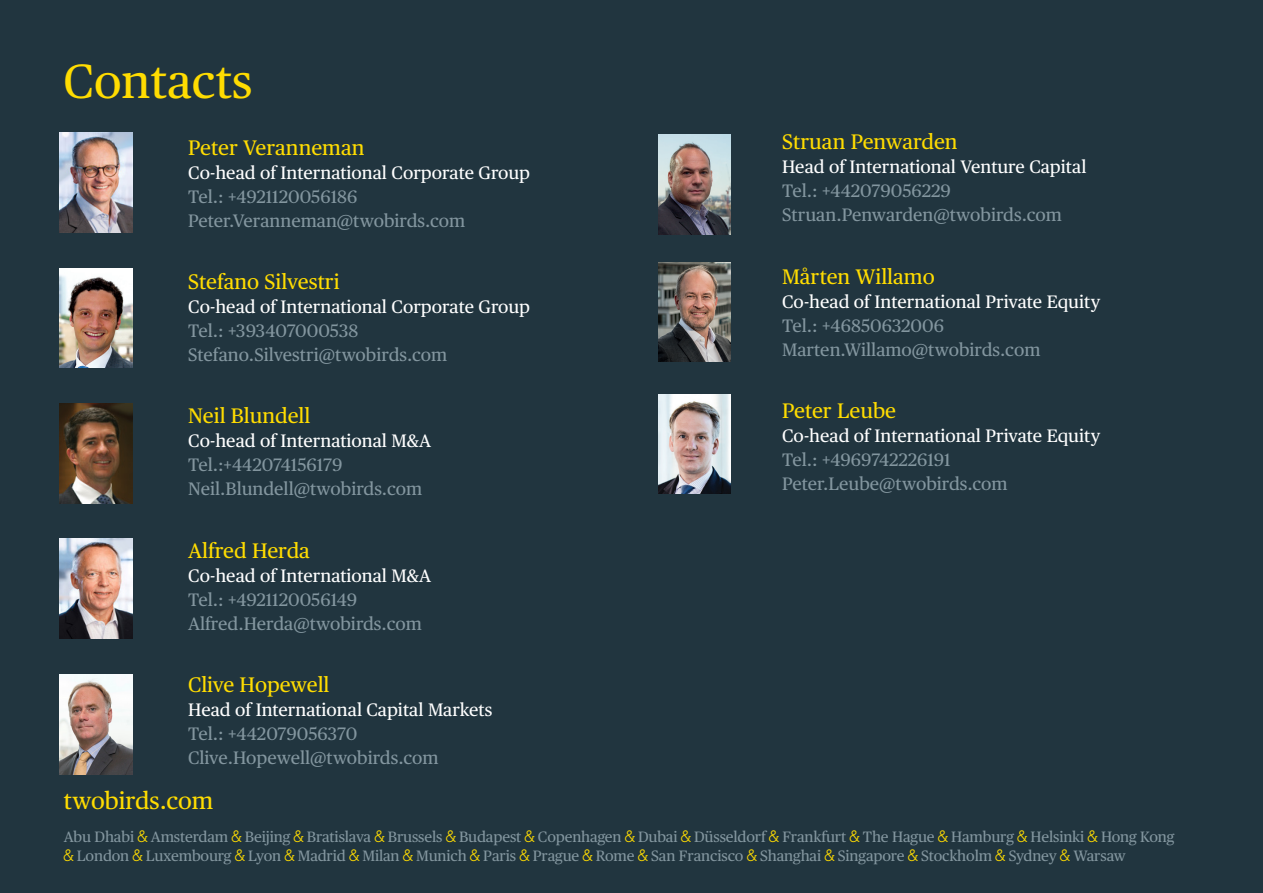
<style>
.page{position:relative;width:1263px;height:893px;background:#21353f}
.page>*{position:absolute;margin:0;border:0;box-sizing:border-box;transform-origin:0 0}
.Heading{font:48px "Publico Text";color:#ffdc01}
.t1{font:24px "Publico Text";color:#ffdc01}
.contact_country{font:21px "Publico Text";color:#ffdc01}
.contact_country-2{font:18px/24px "Publico Text";color:#83969f}
.Footer_-_Countries{font:15px/19.5px "Publico Text";letter-spacing:-.01em;color:#83969f}
.s1{color:#fff}
.s2{font-family:"Bird and Bird Ampersand";color:#ffdc01}
</style>
<div class="page">
<img style="left:59px;top:133px;width:73px;height:99px">
<img style="left:59px;top:404px;width:73px;height:99px">
<img style="left:59px;top:268px;width:73px;height:100px">
<img style="left:59px;top:675px;width:73px;height:99px">
<img style="left:658px;top:135px;width:73px;height:99px">
<img style="left:59px;top:539px;width:73px;height:100px">
<img style="left:658px;top:394px;width:73px;height:100px">
<img style="left:658px;top:262px;width:73px;height:100px">
<p class="Heading" style="left:63px;top:45px;width:191px">Contacts</p>
<p class="contact_country" style="left:188px;top:131px;width:178px">Peter Veranneman</p>
<p class="contact_country-2" style="left:188px;top:159px;width:343px"><span class="s1">Co-head of International Corporate Group<br></span>Tel.: +4921120056186<br>Peter.Veranneman@twobirds.com</p>
<p class="contact_country" style="left:188px;top:266px;width:153px">Stefano Silvestri</p>
<p class="contact_country-2" style="left:188px;top:294px;width:343px"><span class="s1">Co-head of International Corporate Group<br></span>Tel.: +393407000538<br>Stefano.Silvestri@twobirds.com</p>
<p class="contact_country" style="left:188px;top:400px;width:124px">Neil Blundell</p>
<p class="contact_country-2" style="left:188px;top:428px;width:244px"><span class="s1">Co-head of International M&amp;A<br></span>Tel.:+442074156179<br>Neil.Blundell@twobirds.com</p>
<p class="contact_country" style="left:188px;top:534px;width:123px">Alfred Herda</p>
<p class="contact_country-2" style="left:188px;top:562px;width:244px"><span class="s1">Co-head of International M&amp;A<br></span>Tel.: +4921120056149<br>Alfred.Herda@twobirds.com</p>
<p class="contact_country" style="left:188px;top:669px;width:143px">Clive Hopewell</p>
<p class="contact_country-2" style="left:188px;top:696px;width:306px"><span class="s1">Head of International Capital Markets<br></span>Tel.: +442079056370<br>Clive.Hopewell@twobirds.com</p>
<p class="t1" style="left:64px;top:782px;width:151px">twobirds.com</p>
<p class="contact_country" style="left:782px;top:126px;width:177px">Struan Penwarden</p>
<p class="contact_country-2" style="left:782px;top:154px;width:306px"><span class="s1">Head of International Venture Capital<br></span>Tel.: +442079056229<br>Struan.Penwarden@twobirds.com</p>
<p class="contact_country" style="left:782px;top:260px;width:154px">Mårten Willamo</p>
<p class="contact_country-2" style="left:782px;top:288px;width:320px"><span class="s1">Co-head of International Private Equity<br></span>Tel.: +46850632006<br>Marten.Willamo@twobirds.com</p>
<p class="contact_country" style="left:782px;top:395px;width:116px">Peter Leube</p>
<p class="contact_country-2" style="left:782px;top:423px;width:320px"><span class="s1">Co-head of International Private Equity<br></span>Tel.: +4969742226191<br>Peter.Leube@twobirds.com</p>
<p class="Footer_-_Countries" style="left:64px;top:826px;width:1112px">Abu Dhabi <span class="s2">&amp;</span> Amsterdam <span class="s2">&amp;</span> Beijing <span class="s2">&amp;</span> Bratislava <span class="s2">&amp;</span> Brussels <span class="s2">&amp;</span> Budapest <span class="s2">&amp;</span> Copenhagen <span class="s2">&amp;</span> Dubai <span class="s2">&amp;</span> Düsseldorf <span class="s2">&amp;</span> Frankfurt <span class="s2">&amp;</span> The Hague <span class="s2">&amp;</span> Hamburg <span class="s2">&amp;</span> Helsinki <span class="s2">&amp;</span> Hong Kong <span class="s2">&amp;</span> London <span class="s2">&amp;</span> Luxembourg <span class="s2">&amp;</span> Lyon <span class="s2">&amp;</span> Madrid <span class="s2">&amp;</span> Milan <span class="s2">&amp;</span> Munich <span class="s2">&amp;</span> Paris <span class="s2">&amp;</span> Prague <span class="s2">&amp;</span> Rome <span class="s2">&amp;</span> San Francisco <span class="s2">&amp;</span> Shanghai <span class="s2">&amp;</span> Singapore <span class="s2">&amp;</span> Stockholm <span class="s2">&amp;</span> Sydney <span class="s2">&amp;</span> Warsaw</p>
</div>
